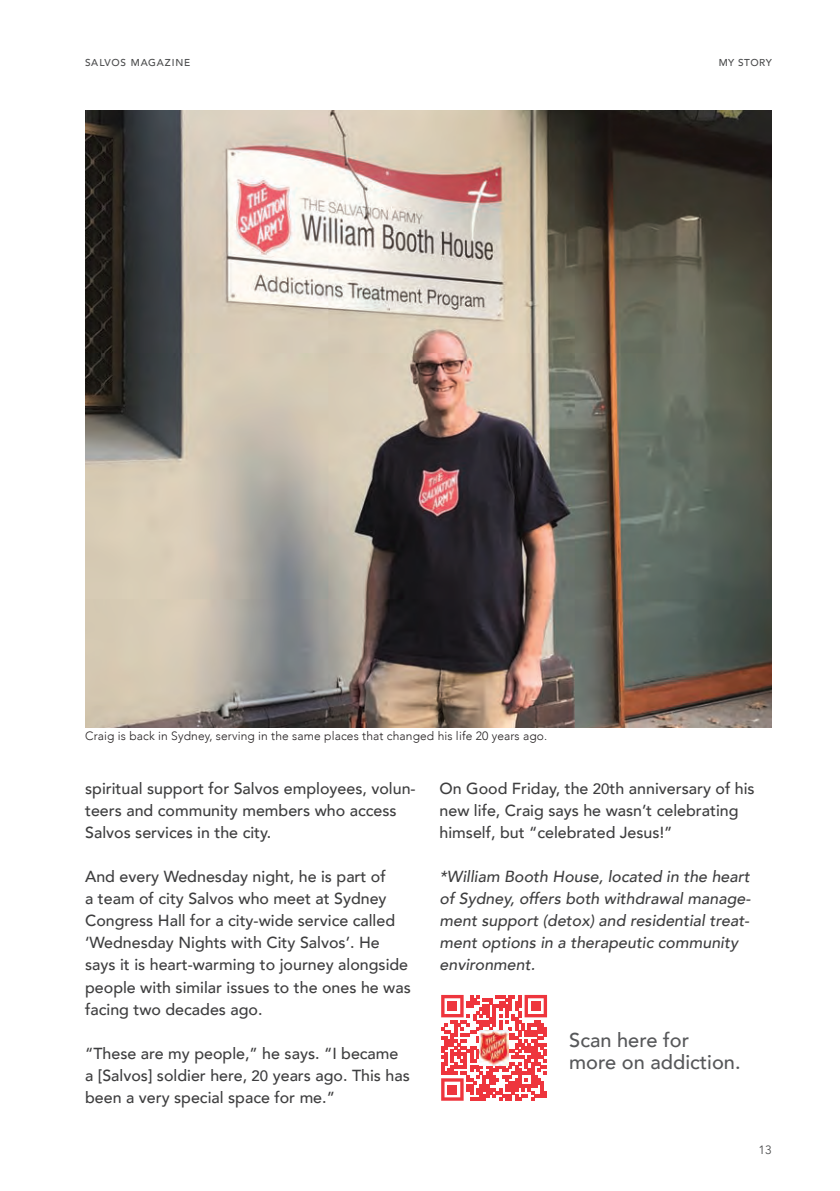
<style>
.page{position:relative;width:840px;height:1191px;background:#fff}
.page>*{position:absolute;margin:0;border:0;box-sizing:border-box;transform-origin:0 0}
.Salvos_Subhead{font:500 20px/22px "Avenir";color:#57585a}
.Body{font:500 16px/22px "Avenir";color:#3e3e3f}
.Body-2{font:italic 500 16px/22px "Avenir";color:#3e3e3f}
.Image_Caption{font:300 12px "Avenir";letter-spacing:.01em;color:#231f20}
.t1{font:12px "Avenir";color:#4b4c4d}
.Page_name_-_Right{font:500 10px "Avenir";letter-spacing:.08em;color:#4b4c4d}
.Page_name_-_Right-2{font:500 10px "Avenir";letter-spacing:.06em;color:#4b4c4d}
.s1{font-size:15px}
</style>
<div class="page">
<svg style="left:441px;top:994px;width:107px;height:107px"></svg>
<svg style="left:441px;top:995px;width:105px;height:105px"></svg>
<div style="left:447px;top:1001px;width:10px;height:10px;background:#ee353d"></div>
<div style="left:530px;top:1001px;width:10px;height:10px;background:#ee353d"></div>
<div style="left:447px;top:1084px;width:10px;height:10px;background:#ee353d"></div>
<img style="left:479px;top:1030px;width:29px;height:35px">
<img style="left:85px;top:110px;width:686px;height:618px">
<p class="Page_name_-_Right" style="left:85px;top:54px;width:107px">SALVOS MAGAZINE</p>
<p class="Page_name_-_Right-2" style="left:718px;top:54px;width:55px">MY STORY</p>
<p class="Image_Caption" style="left:85px;top:728px;width:463px">Craig is back in Sydney, serving in the same places that changed his life 20 years ago.</p>
<p class="Body" style="left:85px;top:776px;width:332px">spiritual support for Salvos employees, volun&shy;teers and community members who access<br>Salvos services in the city.</p>
<p class="Body" style="left:85px;top:864px;width:327px">And every Wednesday night, he is part of<br>a team of city Salvos who meet at Sydney Congress Hall for a city-wide service called ‘Wednesday Nights with City Salvos’. He says it is heart-warming to journey alongside people with similar issues to the ones he was facing two decades ago.</p>
<p class="Body" style="left:85px;top:1041px;width:326px">“These are my people,” he says. “I became a [Salvos] soldier here, <span class="s1">20</span> years ago. This has been a very special space for me.”</p>
<p class="Body" style="left:439px;top:776px;width:316px">On Good Friday, the <span class="s1">20</span>th anniversary of his new life, Craig says he wasn’t celebrating himself, but “celebrated Jesus!”</p>
<p class="Body-2" style="left:439px;top:866px;width:312px">*William Booth House, located in the heart of Sydney, offers both withdrawal manage&shy;ment support (detox) and residential treat&shy;ment options in a therapeutic community environment.</p>
<p class="Salvos_Subhead" style="left:569px;top:1027px;width:173px">Scan here for more on addiction.</p>
<p class="t1" style="left:758px;top:1142px;width:15px">13</p>
</div>
